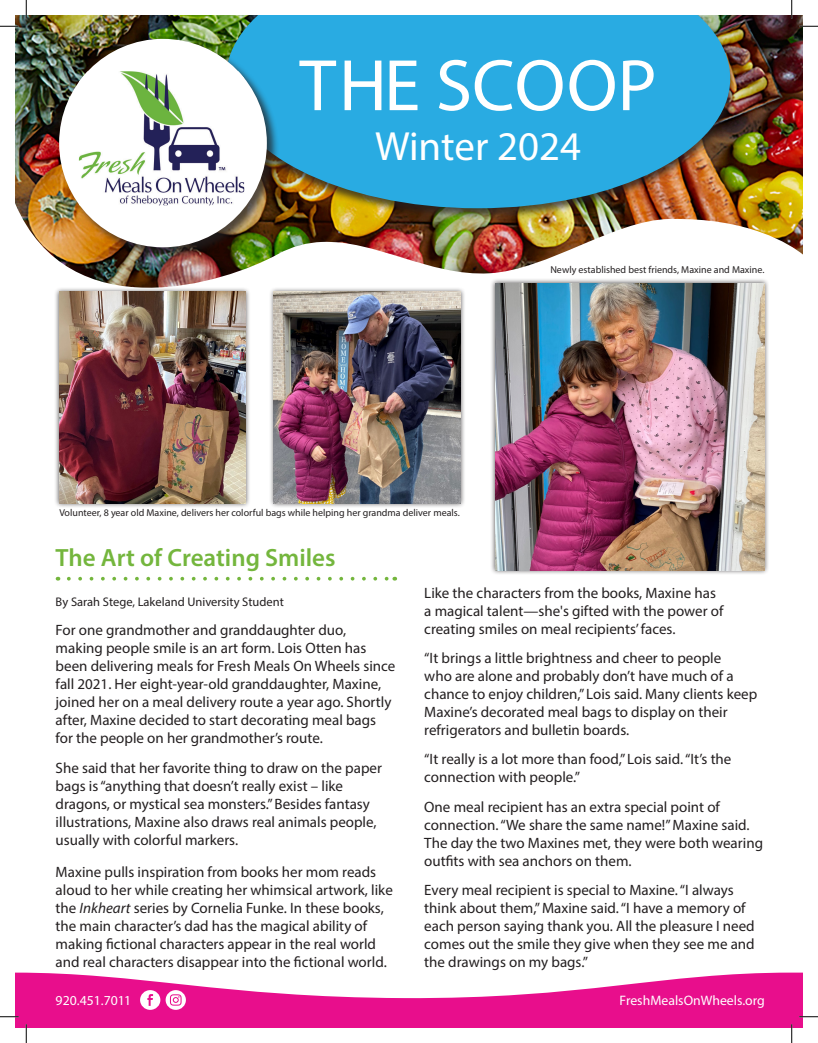
<style>
.page{position:relative;width:818px;height:1043px;background:#fff}
.page>*{position:absolute;margin:0;border:0;box-sizing:border-box;transform-origin:0 0}
.t1{font:73.5px "Myriad Pro";color:#fff}
.t2{font:40.88px "Myriad Pro";color:#fff}
.Article_Title{font:600 25px "Myriad Pro";color:#74b63d}
.t3{font:15px/18px "Myriad Pro";color:#231f20}
.t4{font:13.75px "Myriad Pro";color:#fff}
.t5{font:12.5px "Myriad Pro";color:#231f20}
.Donor_Name_List{font:10px "Myriad Pro";color:#231f20}
.s1{font-style:italic}
</style>
<div class="page">
<svg style="left:69px;top:577px;width:319px;height:3px"></svg>
<img style="left:15px;top:15px;width:787px;height:272px">
<div style="left:219px;top:15px;width:517px;height:206px;background:#231f20;opacity:.75"></div>
<svg style="left:226px;top:15px;width:504px;height:193px;background:#34a1cb"></svg>
<div style="left:58px;top:38px;width:221px;height:221px;background:#231f20;opacity:.75"></div>
<div style="left:59px;top:39px;width:208px;height:208px;background:#fff;border-radius:50%"></div>
<img style="left:79px;top:71px;width:165px;height:134px">
<svg style="left:15px;top:972px;width:787px;height:56px;fill:#e80e8c"></svg>
<svg style="left:166px;top:990px;width:20px;height:19px"></svg>
<svg style="left:140px;top:990px;width:20px;height:19px"></svg>
<div style="left:54px;top:287px;width:197px;height:221px;background:#231f20;opacity:.75"></div>
<img style="left:59px;top:292px;width:187px;height:211px">
<div style="left:269px;top:287px;width:196px;height:221px;background:#231f20;opacity:.75"></div>
<img style="left:274px;top:292px;width:186px;height:211px">
<div style="left:490px;top:278px;width:279px;height:297px;background:#231f20;opacity:.75"></div>
<img style="left:495px;top:283px;width:269px;height:287px">
<svg style="left:0;top:26px;width:19px;height:1px"></svg>
<svg style="left:799px;top:26px;width:19px;height:1px"></svg>
<svg style="left:0;top:1016px;width:19px;height:1px"></svg>
<svg style="left:799px;top:1016px;width:19px;height:1px"></svg>
<svg style="left:26px;top:0;width:1px;height:19px"></svg>
<svg style="left:26px;top:1024px;width:1px;height:18px"></svg>
<svg style="left:791px;top:0;width:1px;height:19px"></svg>
<svg style="left:791px;top:1024px;width:1px;height:18px"></svg>
<p class="t1" style="left:299px;top:40px;width:358px">THE SCOOP</p>
<p class="t2" style="left:375px;top:121px;width:207px">Winter 2024</p>
<p class="Donor_Name_List" style="left:550px;top:264px;width:215px">Newly established best friends, Maxine and Maxine.</p>
<p class="Donor_Name_List" style="left:59px;top:506px;width:402px">Volunteer, 8 year old Maxine, delivers her colorful bags while helping her grandma deliver meals.</p>
<p class="Article_Title" style="left:56px;top:541px;width:281px">The Art of Creating Smiles</p>
<p class="t5" style="left:56px;top:594px;width:230px">By Sarah Stege, Lakeland University Student</p>
<p class="t3" style="left:56px;top:621px;width:341px">For one grandmother and granddaughter duo, making people smile is an art form. Lois Otten has been delivering meals for Fresh Meals On Wheels since fall 2021. Her eight-year-old granddaughter, Maxine, joined her on a meal delivery route a year ago. Shortly after, Maxine decided to start decorating meal bags for the people on her grandmother’s route.</p>
<p class="t3" style="left:56px;top:758px;width:328px">She said that her favorite thing to draw on the paper bags is “anything that doesn’t really exist – like dragons, or mystical sea monsters.” Besides fantasy illustrations, Maxine also draws real animals people, usually with colorful markers.</p>
<p class="t3" style="left:56px;top:862px;width:339px">Maxine pulls inspiration from books her mom reads aloud to her while creating her whimsical artwork, like the <span class="s1">Inkheart</span> series by Cornelia Funke. In these books, the main character’s dad has the magical ability of making fictional characters appear in the real world and real characters disappear into the fictional world.</p>
<p class="t3" style="left:424px;top:583px;width:300px">Like the characters from the books, Maxine has a magical talent—she's gifted with the power of creating smiles on meal recipients’ faces.</p>
<p class="t3" style="left:424px;top:649px;width:334px">“It brings a little brightness and cheer to people<br>who are alone and probably don’t have much of a chance to enjoy children,” Lois said. Many clients keep Maxine’s decorated meal bags to display on their refrigerators and bulletin boards.</p>
<p class="t3" style="left:424px;top:750px;width:308px">“It really is a lot more than food,” Lois said. “It’s the connection with people.”</p>
<p class="t3" style="left:424px;top:797px;width:340px">One meal recipient has an extra special point of connection. “We share the same name!” Maxine said.<br>The day the two Maxines met, they were both wearing outfits with sea anchors on them.</p>
<p class="t3" style="left:424px;top:880px;width:332px">Every meal recipient is special to Maxine. “I always think about them,” Maxine said. “I have a memory of each person saying thank you. All the pleasure I need comes out the smile they give when they see me and the drawings on my bags.”</p>
<p class="t4" style="left:56px;top:992px;width:77px">920.451.7011</p>
<p class="t4" style="left:619px;top:992px;width:147px">FreshMealsOnWheels.org</p>
</div>
